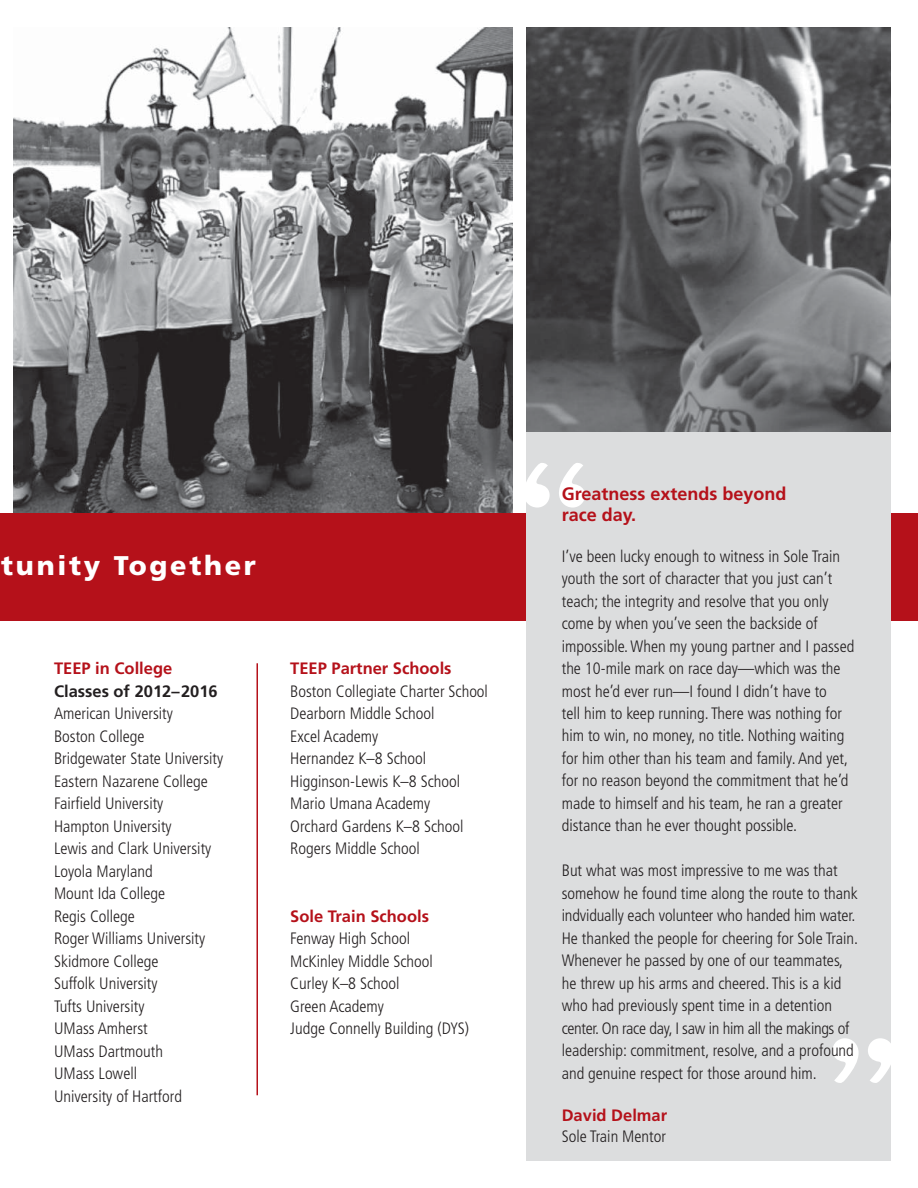
<style>
.page{position:relative;width:918px;height:1188px;background:#fff}
.page>*{position:absolute;margin:0;border:0;box-sizing:border-box;transform-origin:0 0}
.t1{font:900 27px "Frutiger";letter-spacing:.1em;color:#fff}
.t2{font:700 18px/21px "Frutiger";color:#b5111a}
.t3{font:300 condensed 16.5px/22.5px "Frutiger";color:#231f20}
.t4{font:700 16.5px "Frutiger";color:#b5111a}
.t5{font:700 16.5px "Frutiger";color:#231f20}
</style>
<div class="page">
<img style="left:526px;top:27px;width:365px;height:405px">
<div style="left:0;top:513px;width:918px;height:108px;background:#b5111a"></div>
<div style="left:526px;top:432px;width:365px;height:729px;background:#dcddde"></div>
<svg style="left:526px;top:463px;width:59px;height:45px"></svg>
<svg style="left:832px;top:1038px;width:59px;height:45px"></svg>
<hr style="left:256px;top:663px;width:2px;height:432px;background:#b5111a">
<img style="left:14px;top:27px;width:499px;height:486px">
<h1 class="t1" style="left:1px;top:554px;width:256px">tunity Together</h1>
<p class="t4" style="left:54px;top:662px;width:120px">TEEP in College</p>
<p class="t5" style="left:54px;top:684px;width:165px">Classes of 2012–2016</p>
<p class="t3" style="left:54px;top:704px;width:171px">American University<br>Boston College<br>Bridgewater State University<br>Eastern Nazarene College<br>Fairfield University<br>Hampton University<br>Lewis and Clark University<br>Loyola Maryland<br>Mount Ida College<br>Regis College<br>Roger Williams University<br>Skidmore College<br>Suffolk University<br>Tufts University<br>UMass Amherst<br>UMass Dartmouth<br>UMass Lowell<br>University of Hartford</p>
<p class="t4" style="left:290px;top:662px;width:163px">TEEP Partner Schools</p>
<p class="t3" style="left:290px;top:681px;width:199px">Boston Collegiate Charter School<br>Dearborn Middle School<br>Excel Academy<br>Hernandez K–8 School<br>Higginson-Lewis K–8 School<br>Mario Umana Academy<br>Orchard Gardens K–8 School<br>Rogers Middle School</p>
<p class="t4" style="left:290px;top:909px;width:140px">Sole Train Schools</p>
<p class="t3" style="left:290px;top:929px;width:180px">Fenway High School<br>McKinley Middle School<br>Curley K–8 School<br>Green Academy<br>Judge Connelly Building (DYS)</p>
<p class="t2" style="left:562px;top:485px;width:226px">Greatness extends beyond race day.</p>
<p class="t3" style="left:562px;top:546px;width:294px">I’ve been lucky enough to witness in Sole Train youth the sort of character that you just can’t teach; the integrity and resolve that you only come by when you’ve seen the backside of impossible. When my young partner and I passed the 10-mile mark on race day—which was the most he’d ever run—I found I didn’t have to<br>tell him to keep running. There was nothing for him to win, no money, no title. Nothing waiting for him other than his team and family. And yet, for no reason beyond the commitment that he’d made to himself and his team, he ran a greater distance than he ever thought possible.</p>
<p class="t3" style="left:562px;top:861px;width:298px">But what was most impressive to me was that somehow he found time along the route to thank indvidually each volunteer who handed him water.<br>He thanked the people for cheering for Sole Train.<br>Whenever he passed by one of our teammates, he threw up his arms and cheered. This is a kid who had previously spent time in a detention center. On race day, I saw in him all the makings of leadership: commitment, resolve, and a profound and genuine respect for those around him.</p>
<p class="t4" style="left:562px;top:1109px;width:107px">David Delmar</p>
<p class="t3" style="left:562px;top:1126px;width:106px">Sole Train Mentor</p>
</div>
